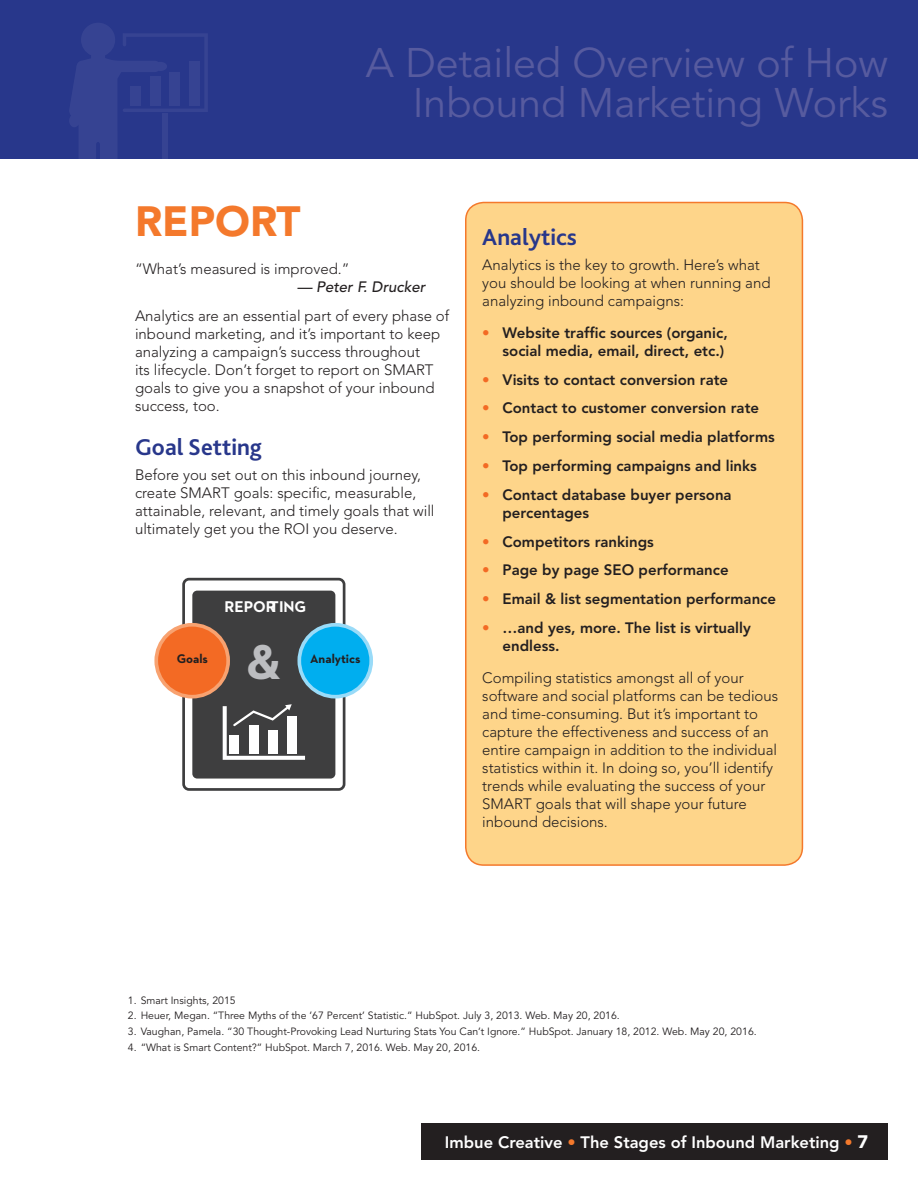
<style>
.page{position:relative;width:918px;height:1188px;background:#fff}
.page>*{position:absolute;margin:0;border:0;box-sizing:border-box;transform-origin:0 0}
.t1{font:700 49.95px "Neutraface 2 Text";color:#bcbdc0}
.Headlines{font:900 42px "Avenir";color:#f4792c}
.t2{font:41.1px/39.2px "Avenir";color:#575b9f;text-align:right}
.Subheads{font:700 24px "Bliss 2";color:#28378b}
.t3{font:800 16.5px "Avenir";color:#fff}
.t4{font:700 15.9px "Neutraface 2 Text";color:#fff}
.Body_Copy{font:300 15px/18px "Avenir";color:#231f20}
.t5{font:800 15px/18px "Avenir";color:#231f20}
.Body_Copy-2{font:italic 500 15px "Avenir";color:#231f20}
.t6{font:700 12.75px "Neutraface 2 Text";color:#231f20}
.t7{font:10.5px "Avenir";color:#231f20}
.s1{color:#f36a24}
.s2{color:#f4792c}
.s3{font-weight:900;font-size:18px}
</style>
<div class="page">
<div style="left:422px;top:1123px;width:466px;height:37px;background:#231f20"></div>
<div style="left:0;top:0;width:918px;height:159px;background:#28378b"></div>
<svg style="left:69px;top:23px;width:139px;height:136px"></svg>
<div style="left:163px;top:114px;width:5px;height:45px;background:#364392"></div>
<div style="left:466px;top:202px;width:336px;height:663px;background:#fed58a;border-radius:18px"></div>
<div style="left:465px;top:202px;width:338px;height:664px;border:2px solid #f4792c;border-radius:18px"></div>
<div style="left:182px;top:578px;width:163px;height:213px;border:3px solid #3e3e3f;border-radius:5px"></div>
<div style="left:192px;top:591px;width:143px;height:188px;background:#3e3e3f;border-radius:5px"></div>
<div style="left:156px;top:625px;width:72px;height:72px;background:#f36a24;border-radius:50%"></div>
<div style="left:154px;top:623px;width:76px;height:76px;border:4px solid #f8a270;border-radius:50%"></div>
<div style="left:299px;top:625px;width:72px;height:72px;background:#00aeef;border-radius:50%"></div>
<div style="left:297px;top:623px;width:76px;height:76px;border:4px solid #99dbf8;border-radius:50%"></div>
<svg style="left:223px;top:704px;width:82px;height:56px"></svg>
<h3 class="t2" style="left:366px;top:45px;width:524px">A Detailed Overview of How<br>Inbound Marketing Works</h3>
<p class="Headlines" style="left:135px;top:196px;width:167px">REPORT</p>
<p class="Body_Copy" style="left:135px;top:260px;width:216px">“What’s measured is improved.”</p>
<p class="Body_Copy-2" style="left:297px;top:278px;width:130px">— Peter F. Drucker</p>
<p class="Body_Copy" style="left:135px;top:307px;width:316px">Analytics are an essential part of every phase of inbound marketing, and it’s important to keep analyzing a campaign’s success throughout<br>its lifecycle. Don’t forget to report on SMART goals to give you a snapshot of your inbound success, too.</p>
<p class="Subheads" style="left:135px;top:432px;width:129px">Goal Setting</p>
<p class="Body_Copy" style="left:135px;top:466px;width:301px">Before you set out on this inbound journey, create SMART goals: specific, measurable, attainable, relevant, and timely goals that will ultimately get you the ROI you deserve.</p>
<p class="t4" style="left:224px;top:597px;width:83px">REPORTING</p>
<p class="t6" style="left:177px;top:650px;width:33px">Goals</p>
<h1 class="t1" style="left:247px;top:630px;width:36px">&amp;</h1>
<p class="t6" style="left:310px;top:650px;width:52px">Analytics</p>
<p class="Subheads" style="left:482px;top:222px;width:96px">Analytics</p>
<p class="Body_Copy" style="left:482px;top:256px;width:290px">Analytics is the key to growth. Here’s what you should be looking at when running and analyzing inbound campaigns:</p>
<p class="t5" style="left:482px;top:324px;width:247px;text-align:right"><span class="s1">•</span> Website traffic sources (organic, social media, email, direct, etc.)</p>
<p class="t5" style="left:482px;top:370px;width:247px"><span class="s1">•</span> Visits to contact conversion rate</p>
<p class="t5" style="left:482px;top:399px;width:278px"><span class="s1">•</span> Contact to customer conversion rate</p>
<p class="t5" style="left:482px;top:428px;width:294px"><span class="s1">•</span> Top performing social media platforms</p>
<p class="t5" style="left:482px;top:457px;width:276px"><span class="s1">•</span> Top performing campaigns and links</p>
<p class="t5" style="left:503px;top:486px;width:231px;text-indent:-20px"><span class="s1">•</span> Contact database buyer persona percentages</p>
<p class="t5" style="left:482px;top:532px;width:173px"><span class="s1">•</span> Competitors rankings</p>
<p class="t5" style="left:482px;top:561px;width:248px"><span class="s1">•</span> Page by page SEO performance</p>
<p class="t5" style="left:482px;top:590px;width:295px"><span class="s1">•</span> Email &amp; list segmentation performance</p>
<p class="t5" style="left:503px;top:619px;width:250px;text-indent:-20px"><span class="s1">•</span> …and yes, more. The list is virtually endless.</p>
<p class="Body_Copy" style="left:482px;top:669px;width:297px">Compiling statistics amongst all of your software and social platforms can be tedious and time-consuming. But it’s important to capture the effectiveness and success of an entire campaign in addition to the individual statistics within it. In doing so, you’ll identify trends while evaluating the success of your SMART goals that will shape your future inbound decisions.</p>
<p class="t7" style="left:128px;top:994px;width:109px">1. Smart Insights, 2015</p>
<p class="t7" style="left:128px;top:1010px;width:493px">2. Heuer, Megan. “Three Myths of the ’67 Percent’ Statistic.” HubSpot. July 3, 2013. Web. May 20, 2016.</p>
<p class="t7" style="left:128px;top:1025px;width:630px">3. Vaughan, Pamela. “30 Thought-Provoking Lead Nurturing Stats You Can’t Ignore.” HubSpot. January 18, 2012. Web. May 20, 2016.</p>
<p class="t7" style="left:128px;top:1041px;width:354px">4. “What is Smart Content?” HubSpot. March 7, 2016. Web. May 20, 2016.</p>
<p class="t3" style="left:445px;top:1132px;width:425px">Imbue Creative <span class="s2">•</span> The Stages of Inbound Marketing <span class="s2">•</span> <span class="s3">7</span></p>
</div>
